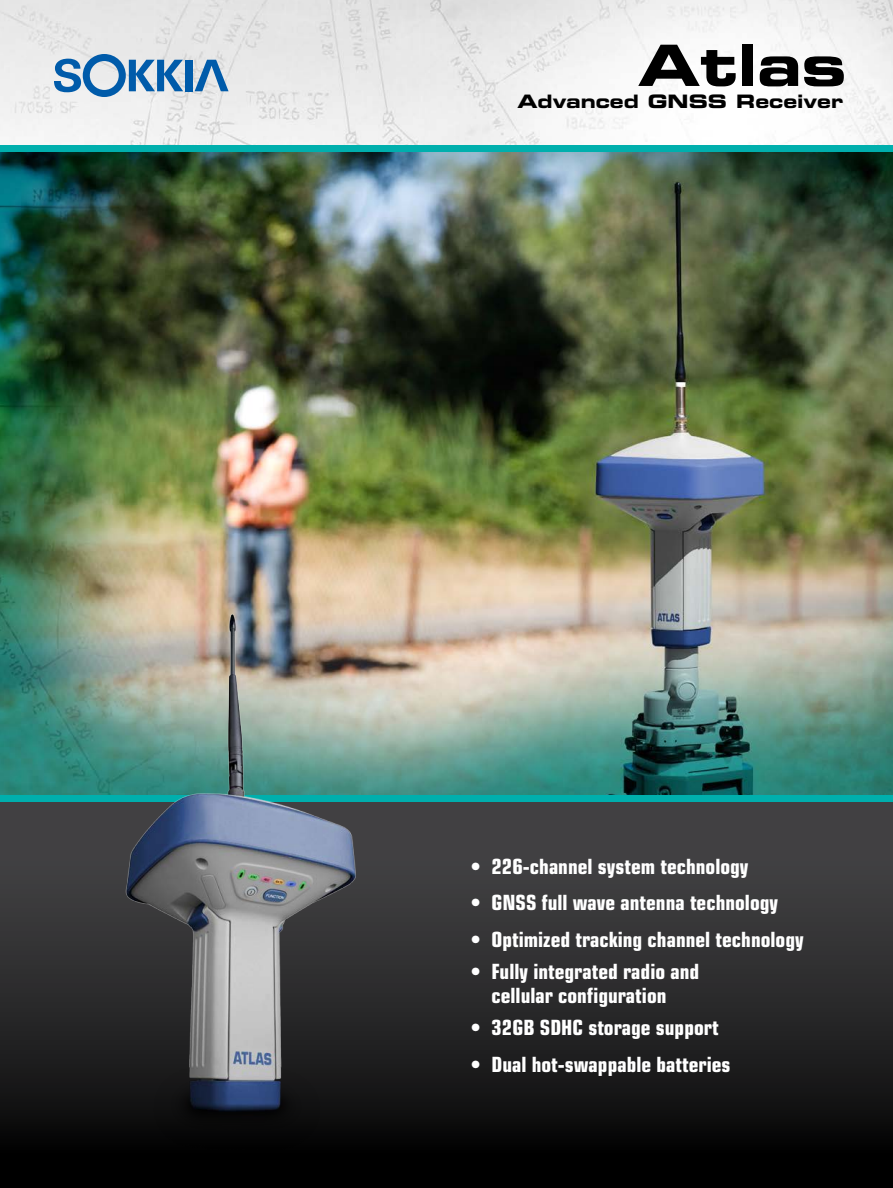
<style>
.page{position:relative;width:893px;height:1188px;background:#fff}
.page>*{position:absolute;margin:0;border:0;box-sizing:border-box;transform-origin:0 0}
.t1{font:57px "Eurostile LT Std Bold Ex 2";color:#000}
.t2{font:700 condensed 21px/24px "Eurostile LT Std";color:#fff;text-align:center}
.t3{font:18.6px "Eurostile LT Std Bold Ex 2";color:#000}
</style>
<div class="page">
<img style="left:0;top:0;width:893px;height:146px">
<img style="left:0;top:152px;width:893px;height:644px">
<div style="left:0;top:802px;width:893px;height:386px;background:linear-gradient(to bottom,#4c4c4e,#020202)"></div>
<div style="left:0;top:796px;width:893px;height:6px;background:#00afad"></div>
<div style="left:0;top:146px;width:893px;height:6px;background:#00afad"></div>
<img style="left:59px;top:604px;width:360px;height:545px">
<div style="left:185px;top:60px;width:7px;height:31px;background:#005baa"></div>
<svg style="left:195px;top:60px;width:34px;height:31px"></svg>
<svg style="left:54px;top:54px;width:129px;height:43px;background:#8aafd0"></svg>
<h1 class="t1" style="left:638px;top:25px;width:210px">Atlas</h1>
<p class="t3" style="left:517px;top:89px;width:327px">Advanced GNSS Receiver</p>
<p class="t2" style="left:470px;top:854px;width:280px">• 226-channel system technology</p>
<p class="t2" style="left:470px;top:891px;width:309px">• GNSS full wave antenna technology</p>
<p class="t2" style="left:470px;top:928px;width:335px">• Optimized tracking channel technology</p>
<p class="t2" style="left:470px;top:960px;width:230px">• Fully integrated radio and cellular configuration</p>
<p class="t2" style="left:470px;top:1016px;width:250px">• 32GB SDHC storage support</p>
<p class="t2" style="left:470px;top:1053px;width:262px">• Dual hot-swappable batteries</p>
</div>
